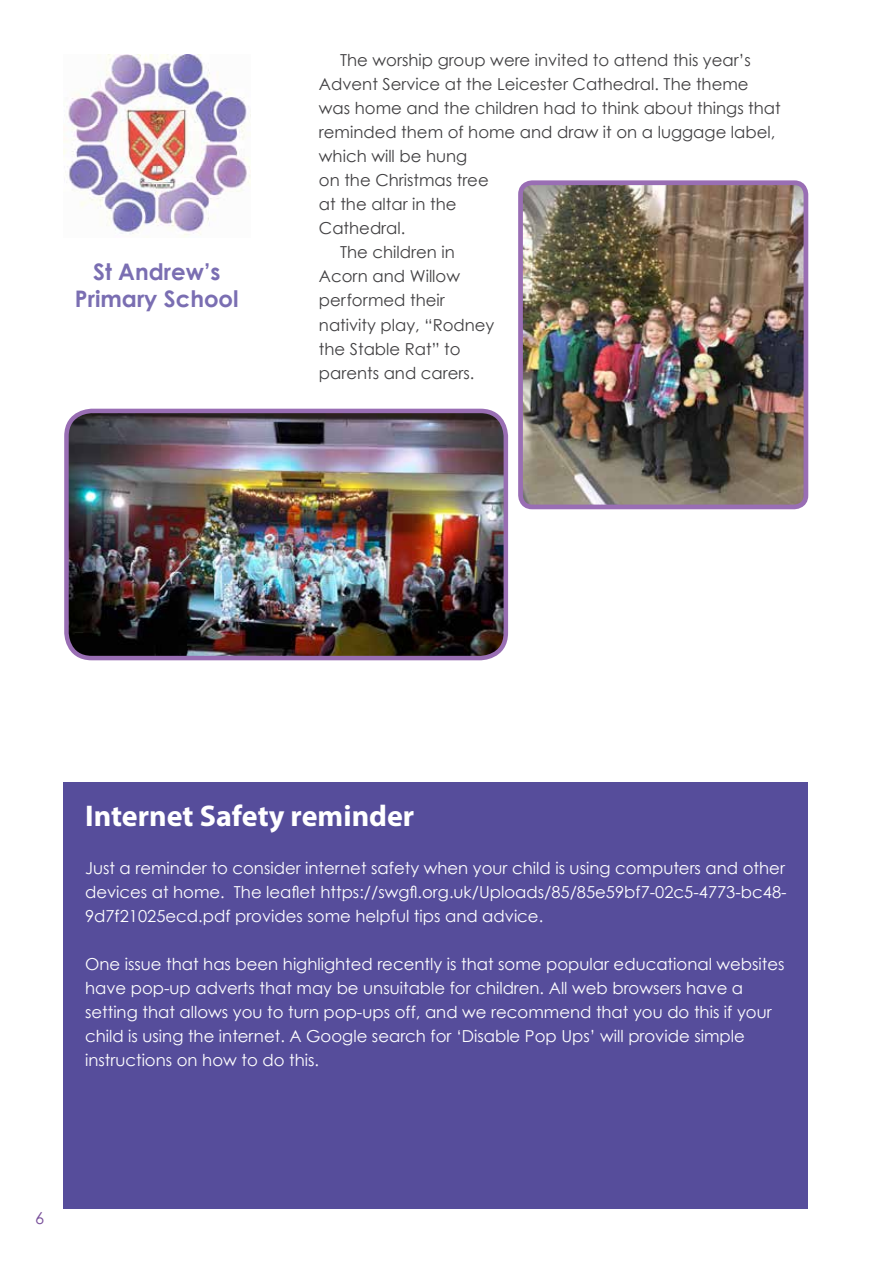
<style>
.page{position:relative;width:893px;height:1263px;background:#fff}
.page>*{position:absolute;margin:0;border:0;box-sizing:border-box;transform-origin:0 0}
.t1{font:700 30px "Myriad Pro";color:#fff}
.t2{font:700 22.8px/27.3px "Century Gothic";color:#7a6eb2;text-align:center}
.t3{font:16.5px/24px "Century Gothic";color:#fff;text-align:justify}
.t4{font:16.5px "Century Gothic";color:#414042}
.t5{font:16.5px "Century Gothic";color:#784f9a}
</style>
<div class="page">
<img style="left:64px;top:54px;width:187px;height:183px">
<img style="left:67px;top:411px;width:438px;height:246px">
<div style="left:64px;top:409px;width:444px;height:251px;border:4px solid #996eb4;border-radius:25px"></div>
<div style="left:64px;top:782px;width:744px;height:427px;background:#564d9b"></div>
<img style="left:524px;top:186px;width:278px;height:317px">
<div style="left:518px;top:180px;width:290px;height:329px;border:5px solid #996eb4;border-radius:12px"></div>
<h2 class="t2" style="left:75px;top:257px;width:165px">St Andrew’s<br>Primary School</h2>
<p class="t4" style="left:340px;top:50px;width:412px">The worship group were invited to attend this year’s</p>
<p class="t4" style="left:319px;top:74px;width:431px">Advent Service at the Leicester Cathedral. The theme</p>
<p class="t4" style="left:319px;top:98px;width:463px">was home and the children had to think about things that</p>
<p class="t4" style="left:319px;top:122px;width:458px">reminded them of home and draw it on a luggage label,</p>
<p class="t4" style="left:319px;top:146px;width:150px">which will be hung</p>
<p class="t4" style="left:319px;top:170px;width:171px">on the Christmas tree</p>
<p class="t4" style="left:319px;top:194px;width:139px">at the altar in the</p>
<p class="t4" style="left:319px;top:218px;width:88px">Cathedral.</p>
<p class="t4" style="left:340px;top:242px;width:116px">The children in</p>
<p class="t4" style="left:319px;top:266px;width:143px">Acorn and Willow</p>
<p class="t4" style="left:319px;top:290px;width:127px">performed their</p>
<p class="t4" style="left:319px;top:314px;width:177px">nativity play, “Rodney</p>
<p class="t4" style="left:319px;top:338px;width:143px">the Stable Rat” to</p>
<p class="t4" style="left:319px;top:362px;width:157px">parents and carers.</p>
<h1 class="t1" style="left:85px;top:796px;width:331px">Internet Safety reminder</h1>
<p class="t3" style="left:85px;top:856px;width:703px">Just a reminder to consider internet safety when your child is using computers and other devices at home. The leaflet https://swgfl.org.uk/Uploads/85/85e59bf7-02c5-4773-bc48- 9d7f21025ecd.pdf provides some helpful tips and advice.</p>
<p class="t3" style="left:85px;top:952px;width:701px;text-align:left">One issue that has been highlighted recently is that some popular educational websites have pop-up adverts that may be unsuitable for children. All web browsers have a setting that allows you to turn pop-ups off, and we recommend that you do this if your child is using the internet. A Google search for ‘Disable Pop Ups’ will provide simple instructions on how to do this.</p>
<p class="t5" style="left:35px;top:1208px;width:11px">6</p>
</div>
